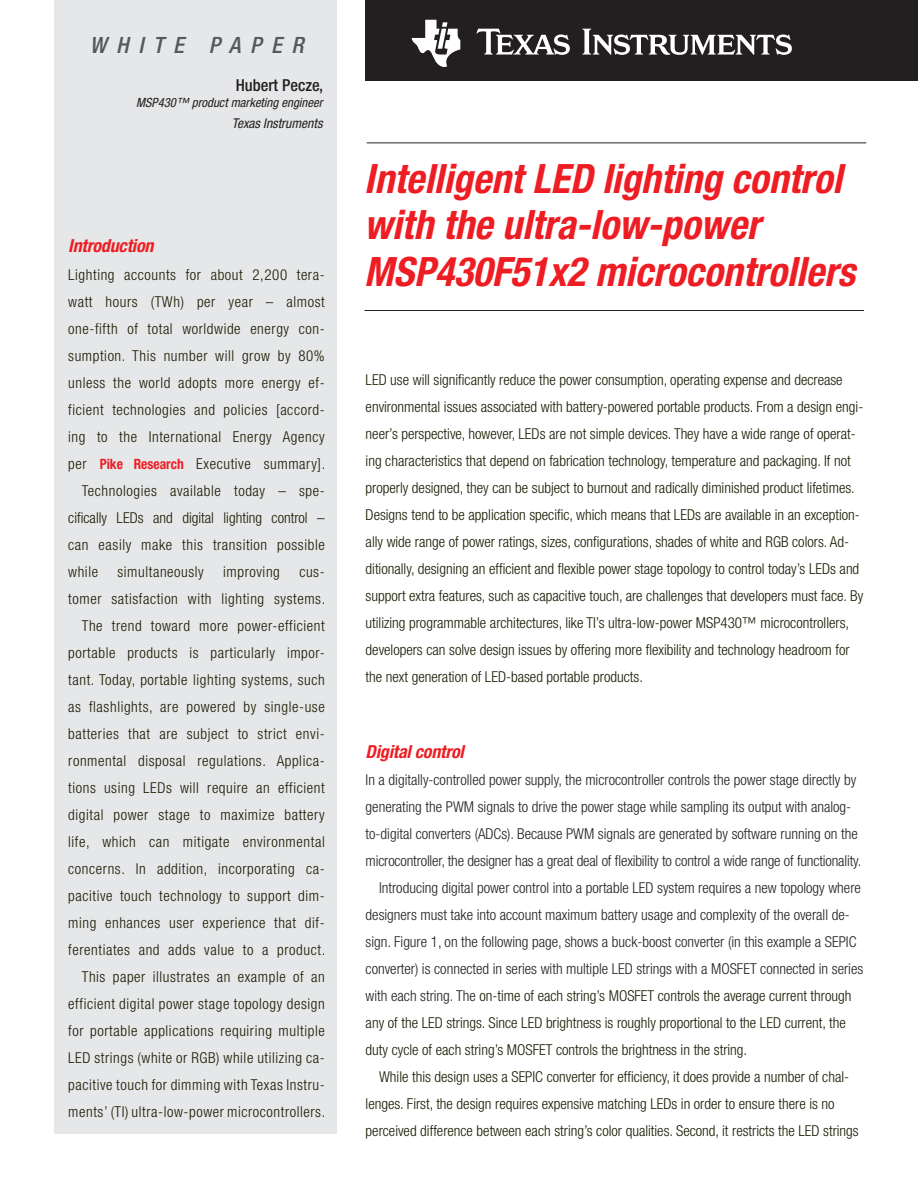
<style>
.page{position:relative;width:918px;height:1188px;background:#fff}
.page>*{position:absolute;margin:0;border:0;box-sizing:border-box;transform-origin:0 0}
.t1{font:italic 700 condensed 40.5px/46.5px "Helvetica Neue LT Std";color:#ee1d23}
.t2{font:italic 500 condensed 22.5px "Helvetica Neue LT Std";letter-spacing:.43em;color:#57585a}
.t3{font:italic 700 condensed 18px "Helvetica Neue LT Std";letter-spacing:-.01em;color:#ee1d23}
.t4{font:500 condensed 16.5px "Helvetica Neue LT Std";color:#231f20}
.t5{font:300 condensed 15px/27px "Helvetica Neue LT Std";color:#191a00}
.t6{font:300 condensed 15px/27px "Helvetica Neue LT Std";letter-spacing:.04em;color:#191a00;text-align:right}
.t7{font:300 condensed 15px "Helvetica Neue LT Std";color:#231f20}
.t8{font:italic condensed 13.5px "Helvetica Neue LT Std";color:#231f20}
.t9{font:italic condensed 12.75px "Helvetica Neue LT Std";color:#231f20}
.s1{font-weight:700;font-size:14.25px;color:#ee1d23}
.s2{color:#231f20}
</style>
<div class="page">
<div style="left:365px;top:0;width:553px;height:80px;background:#231f20"></div>
<div style="left:54px;top:0;width:283px;height:1133px;background:#e6e7e9"></div>
<hr style="left:364px;top:310px;width:500px;height:1px;background:#231f20">
<hr style="left:367px;top:142px;width:499px;height:1px;background:#231f20">
<svg style="left:476px;top:29px;width:94px;height:26px"></svg>
<svg style="left:582px;top:29px;width:210px;height:26px"></svg>
<svg style="left:412px;top:20px;width:48px;height:47px"></svg>
<h2 class="t2" style="left:90px;top:32px;width:215px">WHITE PAPER</h2>
<p class="t4" style="left:236px;top:75px;width:89px">Hubert Pecze,</p>
<p class="t9" style="left:136px;top:96px;width:188px">MSP430™ product marketing engineer</p>
<p class="t8" style="left:232px;top:116px;width:92px">Texas Instruments</p>
<p class="t3" style="left:68px;top:235px;width:87px">Introduction</p>
<p class="t6" style="left:68px;top:261px;width:256px">Lighting accounts for about 2,200 tera-</p>
<p class="t6" style="left:68px;top:288px;width:258px">watt hours (TWh) per year – almost</p>
<p class="t6" style="left:68px;top:315px;width:258px">one-fifth of total worldwide energy con-</p>
<p class="t6" style="left:68px;top:342px;width:258px">sumption. This number will grow by 80%</p>
<p class="t6" style="left:68px;top:369px;width:258px">unless the world adopts more energy ef-</p>
<p class="t6" style="left:68px;top:396px;width:258px">ficient technologies and policies [accord-</p>
<p class="t6" style="left:68px;top:423px;width:258px">ing to the International Energy Agency</p>
<p class="t6" style="left:68px;top:450px;width:259px">per <span class="s1">Pike Research</span> Executive summary].</p>
<p class="t6" style="left:82px;top:477px;width:245px">Technologies available today – spe-</p>
<p class="t5" style="left:68px;top:504px;width:258px">cifically LEDs and digital lighting control –</p>
<p class="t6" style="left:68px;top:531px;width:258px">can easily make this transition possible</p>
<p class="t5" style="left:68px;top:558px;width:31px">while</p>
<p class="t6" style="left:117px;top:558px;width:88px">simultaneously</p>
<p class="t6" style="left:223px;top:558px;width:58px">improving</p>
<p class="t6" style="left:68px;top:558px;width:259px">cus-<br>tomer satisfaction with lighting systems.<br>The trend toward more power-efficient portable products is particularly impor&shy;tant. Today, portable lighting systems, such as flashlights, are powered by single-use batteries that are subject to strict envi&shy;ronmental disposal regulations. Applica&shy;tions using LEDs will require an efficient digital power stage to maximize battery life, which can mitigate environmental concerns. In addition, incorporating ca&shy;pacitive touch technology to support dim&shy;ming enhances user experience that dif&shy;ferentiates and adds value to a product.<br>This paper illustrates an example of an efficient digital power stage topology design for portable applications requiring multiple LED strings (white or RGB) while utilizing ca&shy;pacitive touch for dimming with Texas Instru&shy;ments’ (TI) ultra-low-power microcontrollers.</p>
<h1 class="t1" style="left:364px;top:156px;width:492px">Intelligent LED lighting control with the ultra-low-power<br>MSP430F51x2 microcontrollers</h1>
<p class="t5" style="left:366px;top:366px;width:499px">LED use will significantly reduce the power consumption, operating expense and decrease environmental issues associated with battery-powered portable products. From a design engi&shy;neer’s perspective, however, LEDs are not simple devices. They have a wide range of operat&shy;ing characteristics that depend on fabrication technology, temperature and packaging. If not properly designed, they can be subject to burnout and radically diminished product lifetimes.<br>Designs tend to be application specific, which means that LEDs are available in an exception&shy;ally wide range of power ratings, sizes, configurations, shades of white and RGB colors. Ad&shy;ditionally, designing an efficient and flexible power stage topology to control today’s LEDs and support extra features, such as capacitive touch, are challenges that developers must face. By utilizing programmable architectures, like TI’s ultra-low-power MSP430™ microcontrollers, developers can solve design issues by offering more flexibility and technology headroom for the next generation of LED-based portable products.</p>
<p class="t3" style="left:366px;top:740px;width:100px">Digital control</p>
<p class="t7" style="left:366px;top:771px;width:492px">In a digitally-controlled power supply, the microcontroller controls the power stage directly by</p>
<p class="t7" style="left:366px;top:798px;width:487px">generating the PWM signals to drive the power stage while sampling its output with analog-</p>
<p class="t7" style="left:366px;top:825px;width:494px">to-digital converters (ADCs). Because PWM signals are generated by software running on the</p>
<p class="t7" style="left:366px;top:852px;width:497px">microcontroller, the designer has a great deal of flexibility to control a wide range of functionality.</p>
<p class="t7" style="left:379px;top:879px;width:483px">Introducing digital power control into a portable LED system requires a new topology where</p>
<p class="t7" style="left:366px;top:906px;width:486px">designers must take into account maximum battery usage and complexity of the overall de-</p>
<p class="t7" style="left:366px;top:933px;width:492px">sign. Figure 1, on the following page, shows a buck-boost converter (in this example a SEPIC</p>
<p class="t7" style="left:366px;top:960px;width:499px">converter) is connected in series with multiple LED strings with a MOSFET connected in series</p>
<p class="t5" style="left:366px;top:982px;width:487px"><span class="s2">with each string. The</span> on-time of each string’s MOSFET controls the average current through</p>
<p class="t5" style="left:366px;top:1009px;width:482px">any of the LED strings. Since LED brightness is roughly proportional to the LED current, the</p>
<p class="t5" style="left:366px;top:1036px;width:383px">duty cycle of each string’s MOSFET controls the brightness in the string.</p>
<p class="t5" style="left:379px;top:1063px;width:472px">While this design uses a SEPIC converter for efficiency, it does provide a number of chal-</p>
<p class="t5" style="left:366px;top:1090px;width:471px">lenges. First, the design requires expensive matching LEDs in order to ensure there is no</p>
<p class="t5" style="left:366px;top:1117px;width:495px">perceived difference between each string’s color qualities. Second, it restricts the LED strings</p>
</div>
